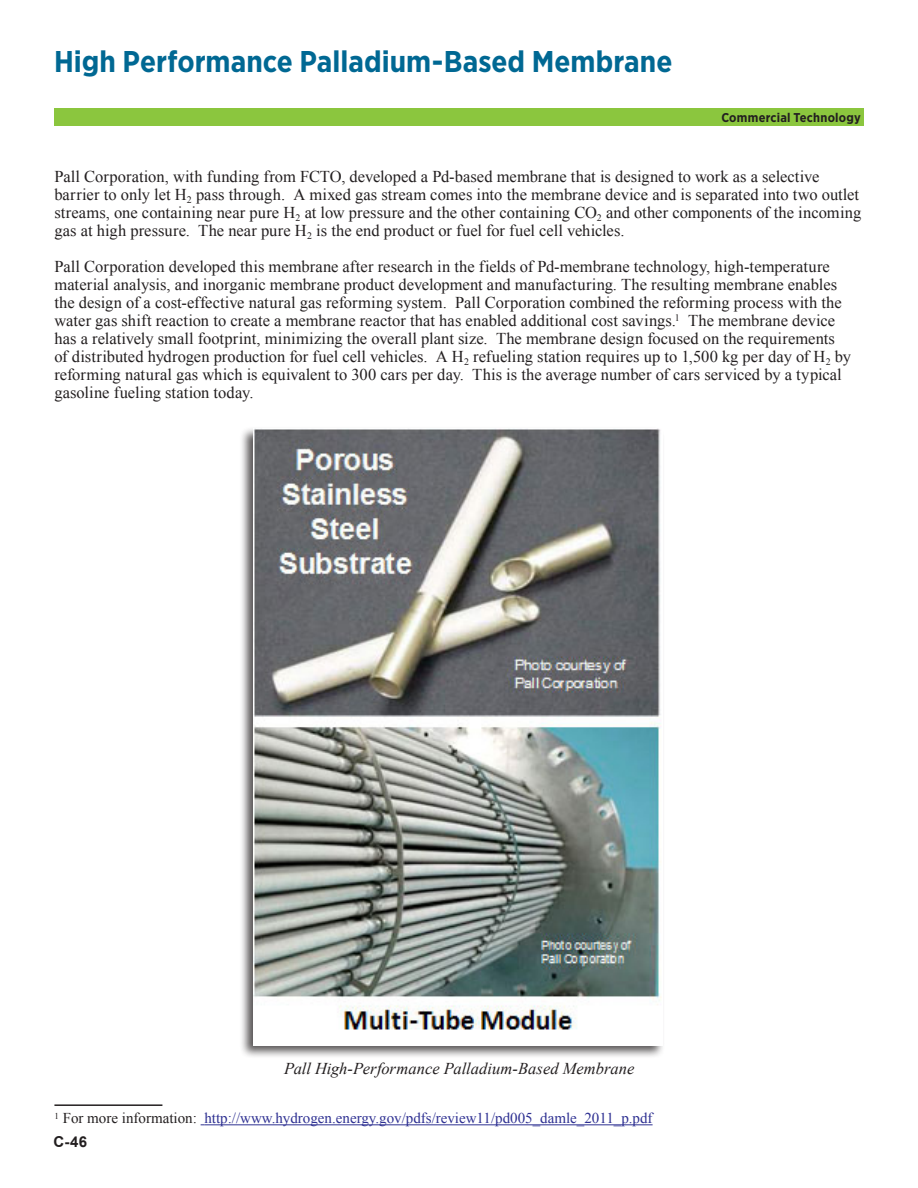
<style>
.page{position:relative;width:918px;height:1188px;background:#fff}
.page>*{position:absolute;margin:0;border:0;box-sizing:border-box;transform-origin:0 0}
.t1{font:700 30px "Gotham Narrow";color:#006893}
.t2{font:16.5px/18px "Times New Roman";color:#231f20}
.heading_1{font:italic 16.5px "Times New Roman";color:#231f20}
.t3{font:15px "Times New Roman";color:#2e3092}
.t4{font:700 15px "Arial";color:#231f20}
.t5{font:700 12.75px "Gotham Narrow";letter-spacing:.015em;color:#231f20}
.s1{color:#231f20}
</style>
<div class="page">
<div style="left:54px;top:108px;width:810px;height:18px;background:#8bc63e"></div>
<hr style="left:54px;top:1104px;width:108px;height:2px;background:#231f20">
<hr style="left:204px;top:1124px;width:449px;height:1px;background:#2e3092">
<div style="left:239px;top:426px;width:426px;height:633px;background:#231f20;opacity:.75"></div>
<img style="left:253px;top:429px;width:410px;height:616px">
<p class="t1" style="left:54px;top:42px;width:620px">High Performance Palladium-Based Membrane</p>
<p class="t5" style="left:721px;top:109px;width:141px">Commercial Technology</p>
<p class="t2" style="left:54px;top:167px;width:808px">Pall Corporation, with funding from FCTO, developed a Pd-based membrane that is designed to work as a selective barrier to only let H<sub>2</sub> pass through. A mixed gas stream comes into the membrane device and is separated into two outlet streams, one containing near pure H<sub>2</sub> at low pressure and the other containing CO<sub>2</sub> and other components of the incoming gas at high pressure. The near pure H<sub>2</sub> is the end product or fuel for fuel cell vehicles.</p>
<p class="t2" style="left:54px;top:257px;width:798px">Pall Corporation developed this membrane after research in the fields of Pd-membrane technology, high-temperature material analysis, and inorganic membrane product development and manufacturing. The resulting membrane enables the design of a cost-effective natural gas reforming system. Pall Corporation combined the reforming process with the water gas shift reaction to create a membrane reactor that has enabled additional cost savings.<sup>1</sup> The membrane device has a relatively small footprint, minimizing the overall plant size. The membrane design focused on the requirements of distributed hydrogen production for fuel cell vehicles. A H<sub>2</sub> refueling station requires up to 1,500 kg per day of H<sub>2</sub> by reforming natural gas which is equivalent to 300 cars per day. This is the average number of cars serviced by a typical gasoline fueling station today.</p>
<p class="heading_1" style="left:284px;top:1057px;width:352px">Pall High-Performance Palladium-Based Membrane</p>
<p class="t3" style="left:54px;top:1108px;width:600px"><sup>1</sup> <span class="s1">For more information:</span> http://www.hydrogen.energy.gov/pdfs/review11/pd005_damle_2011_p.pdf</p>
<p class="t4" style="left:53px;top:1131px;width:35px">C-46</p>
</div>
